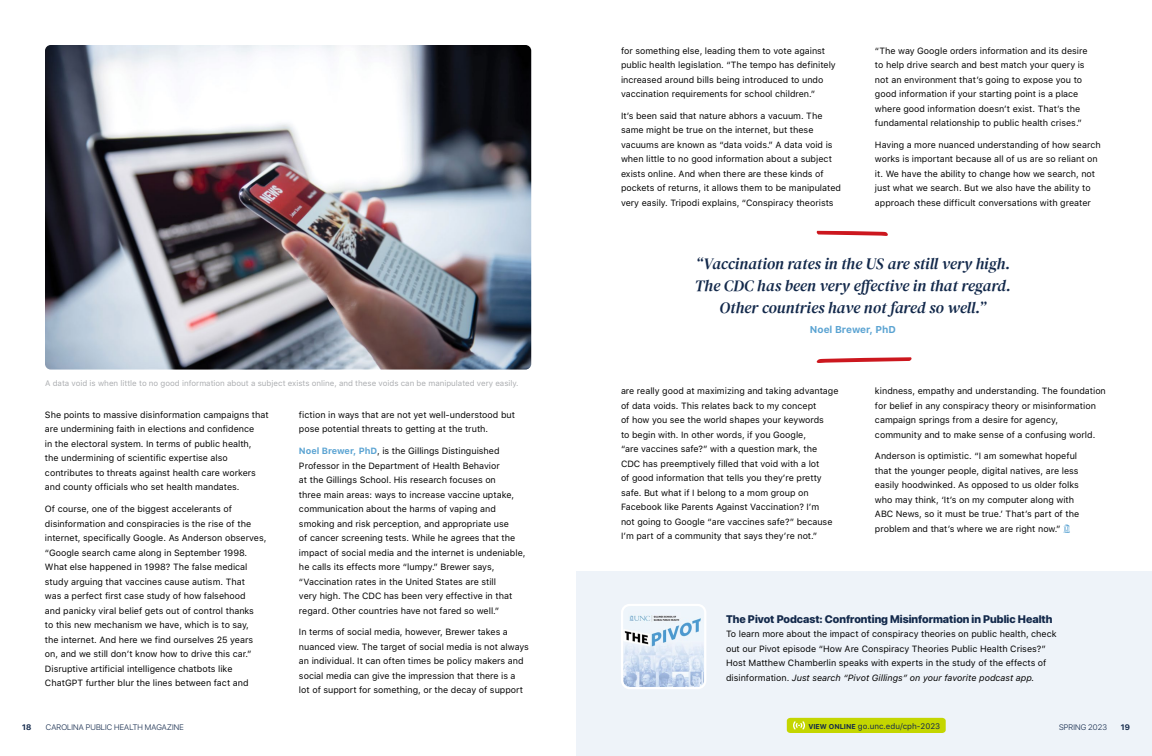
<style>
.page{position:relative;width:1152px;height:756px;background:#fff}
.page>*{position:absolute;margin:0;border:0;box-sizing:border-box;transform-origin:0 0}
.t1{font:italic 16px/22px "DM Serif Text";color:#13294b;text-align:center}
.t2{font:800 11px "SF Pro Display";color:#13294b}
.t3{font:700 9.9px "SF Pro Text";color:#5aa3d2}
.t4{font:9px/14.5px "SF Pro Text";color:#000}
.t5{font:8px "SF Pro Text";color:#abadb0}
.t6{font:300 8px "SF Pro Display";letter-spacing:.02em;color:#13294b}
.t7{font:8px "SF Pro Text";color:#13294b}
.t8{font:700 8px "SF Pro Display";color:#13294b}
.s1{font-weight:700;color:#5aa3d2}
.s2{font-style:italic}
.s3{font-weight:700;font-size:7px}
</style>
<div class="page">
<svg style="left:1063px;top:525px;width:7px;height:8px"></svg>
<img style="left:45px;top:45px;width:486px;height:325px">
<svg style="left:817px;top:357px;width:95px;height:6px"></svg>
<svg style="left:817px;top:231px;width:71px;height:5px"></svg>
<div style="left:576px;top:571px;width:576px;height:185px;background:#eef3f9"></div>
<img style="left:624px;top:607px;width:79px;height:79px">
<div style="left:621px;top:604px;width:85px;height:85px;border:2px solid #fff;border-radius:8px"></div>
<div style="left:787px;top:718px;width:159px;height:15px;background:#c4d600"></div>
<p class="t4" style="left:621px;top:43px;width:216px">for something else, leading them to vote against public health legislation. “The tempo has definitely increased around bills being introduced to undo vaccination requirements for school children.”</p>
<p class="t4" style="left:621px;top:108px;width:222px">It’s been said that nature abhors a vacuum. The same might be true on the internet, but these vacuums are known as “data voids.” A data void is when little to no good information about a subject exists online. And when there are these kinds of pockets of returns, it allows them to be manipulated very easily. Tripodi explains, “Conspiracy theorists</p>
<p class="t4" style="left:875px;top:43px;width:214px">“The way Google orders information and its desire to help drive search and best match your query is not an environment that’s going to expose you to good information if your starting point is a place where good information doesn’t exist. That’s the fundamental relationship to public health crises.”</p>
<p class="t4" style="left:875px;top:137px;width:227px">Having a more nuanced understanding of how search works is important because all of us are so reliant on it. We have the ability to change how we search, not just what we search. But we also have the ability to approach these difficult conversations with greater</p>
<p class="t5" style="left:45px;top:378px;width:475px">A data void is when little to no good information about a subject exists online, and these voids can be manipulated very easily.</p>
<p class="t4" style="left:45px;top:407px;width:225px">She points to massive disinformation campaigns that are undermining faith in elections and confidence<br>in the electoral system. In terms of public health,<br>the undermining of scientific expertise also contributes to threats against health care workers and county officials who set health mandates.</p>
<p class="t4" style="left:45px;top:501px;width:223px">Of course, one of the biggest accelerants of disinformation and conspiracies is the rise of the internet, specifically Google. As Anderson observes, “Google search came along in September 1998.<br>What else happened in 1998? The false medical study arguing that vaccines cause autism. That<br>was a perfect first case study of how falsehood<br>and panicky viral belief gets out of control thanks<br>to this new mechanism we have, which is to say,<br>the internet. And here we find ourselves 25 years on, and we still don’t know how to drive this car.” Disruptive artificial intelligence chatbots like ChatGPT further blur the lines between fact and</p>
<p class="t4" style="left:299px;top:407px;width:218px">fiction in ways that are not yet well-understood but pose potential threats to getting at the truth.</p>
<p class="t4" style="left:299px;top:443px;width:228px"><span class="s1">Noel Brewer, PhD</span>, is the Gillings Distinguished Professor in the Department of Health Behavior<br>at the Gillings School. His research focuses on<br>three main areas: ways to increase vaccine uptake, communication about the harms of vaping and smoking and risk perception, and appropriate use<br>of cancer screening tests. While he agrees that the impact of social media and the internet is undeniable, he calls its effects more “lumpy.” Brewer says, “Vaccination rates in the United States are still<br>very high. The CDC has been very effective in that regard. Other countries have not fared so well.”</p>
<p class="t4" style="left:299px;top:624px;width:231px">In terms of social media, however, Brewer takes a nuanced view. The target of social media is not always an individual. It can often times be policy makers and social media can give the impression that there is a<br>lot of support for something, or the decay of support</p>
<h1 class="t1" style="left:695px;top:253px;width:318px">“Vaccination rates in the US are still very high.<br>The CDC has been very effective in that regard.<br>Other countries have not fared so well.”</h1>
<p class="t3" style="left:810px;top:322px;width:88px">Noel Brewer, PhD</p>
<p class="t4" style="left:621px;top:384px;width:219px">are really good at maximizing and taking advantage of data voids. This relates back to my concept<br>of how you see the world shapes your keywords<br>to begin with. In other words, if you Google,<br>“are vaccines safe?” with a question mark, the CDC has preemptively filled that void with a lot<br>of good information that tells you they’re pretty safe. But what if I belong to a mom group on Facebook like Parents Against Vaccination? I’m<br>not going to Google “are vaccines safe?” because I’m part of a community that says they’re not.”</p>
<p class="t4" style="left:875px;top:383px;width:232px">kindness, empathy and understanding. The foundation for belief in any conspiracy theory or misinformation campaign springs from a desire for agency, community and to make sense of a confusing world.</p>
<p class="t4" style="left:875px;top:449px;width:206px">Anderson is optimistic. “I am somewhat hopeful that the younger people, digital natives, are less easily hoodwinked. As opposed to us older folks who may think, ‘It’s on my computer along with ABC News, so it must be true.’ That’s part of the problem and that’s where we are right now.”</p>
<p class="t2" style="left:726px;top:611px;width:328px">The Pivot Podcast: Confronting Misinformation in Public Health</p>
<p class="t4" style="left:726px;top:627px;width:332px">To learn more about the impact of conspiracy theories on public health, check out our Pivot episode “How Are Conspiracy Theories Public Health Crises?” Host Matthew Chamberlin speaks with experts in the study of the effects of disinformation. <span class="s2">Just search “Pivot Gillings” on your favorite podcast app.</span></p>
<p class="t8" style="left:22px;top:721px;width:11px">18</p>
<p class="t6" style="left:46px;top:721px;width:139px">CAROLINA PUBLIC HEALTH MAGAZINE</p>
<p class="t7" style="left:808px;top:720px;width:133px"><span class="s3">VIEW ONLINE</span> go.unc.edu/cph-2023</p>
<p class="t6" style="left:1059px;top:721px;width:49px">SPRING 2023</p>
<p class="t8" style="left:1121px;top:721px;width:11px">19</p>
</div>
